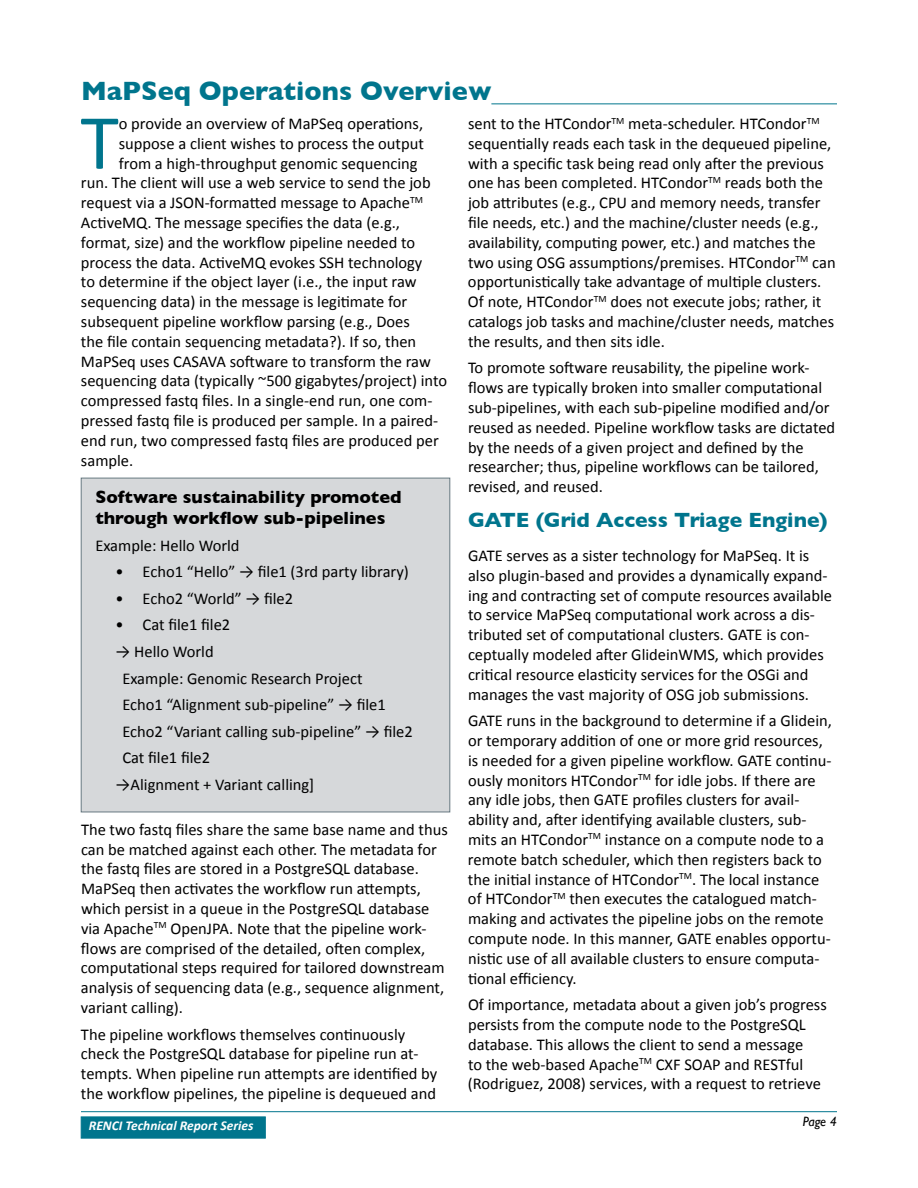
<style>
.page{position:relative;width:918px;height:1188px;background:#fff}
.page>*{position:absolute;margin:0;border:0;box-sizing:border-box;transform-origin:0 0}
.t1{font:78.9px "Calibri";color:#00758d}
.t2{font:700 27px "Gill Sans";color:#00758d}
.t3{font:700 21px "Gill Sans";color:#00758d}
.t4{font:700 18px/21.6px "Gill Sans";color:#000}
.t5{font:16.5px/19.8px "Calibri";color:#000}
.t6{font:italic 700 13.5px "Calibri";color:#fff}
.t7{font:italic 13.5px "Gill Sans";color:#000}
</style>
<div class="page">
<hr style="left:81px;top:1111px;width:756px;height:1px;background:#00758d">
<div style="left:81px;top:1117px;width:185px;height:21px;background:#00758d"></div>
<hr style="left:491px;top:104px;width:346px;height:1px;background:#00758d">
<div style="left:81px;top:478px;width:369px;height:334px;background:#d6d8da;border:1px solid #677981"></div>
<h2 class="t2" style="left:81px;top:69px;width:412px">MaPSeq Operations Overview</h2>
<h1 class="t1" style="left:80px;top:93px;width:40px">T</h1>
<p class="t5" style="left:119px;top:114px;width:306px">o provide an overview of MaPSeq operations,</p>
<p class="t5" style="left:468px;top:114px;width:369px">sent to the HTCondor<sup>TM</sup> meta-scheduler. HTCondor<sup>TM </sup>sequentially reads each task in the dequeued pipeline, with a specific task being read only after the previous one has been completed. HTCondor<sup>TM</sup> reads both the job attributes (e.g., CPU and memory needs, transfer file needs, etc.) and the machine/cluster needs (e.g., availability, computing power, etc.) and matches the two using OSG assumptions/premises. HTCondor<sup>TM</sup> can opportunistically take advantage of multiple clusters.<br>Of note, HTCondor<sup>TM</sup> does not execute jobs; rather, it catalogs job tasks and machine/cluster needs, matches the results, and then sits idle.</p>
<p class="t5" style="left:468px;top:358px;width:369px">To promote software reusability, the pipeline work&shy;flows are typically broken into smaller computational sub-pipelines, with each sub-pipeline modified and/or reused as needed. Pipeline workflow tasks are dictated by the needs of a given project and defined by the researcher; thus, pipeline workflows can be tailored, revised, and reused.</p>
<p class="t3" style="left:468px;top:504px;width:361px">GATE (Grid Access Triage Engine)</p>
<p class="t5" style="left:468px;top:546px;width:366px">GATE serves as a sister technology for MaPSeq. It is also plugin-based and provides a dynamically expand&shy;ing and contracting set of compute resources available to service MaPSeq computational work across a dis&shy;tributed set of computational clusters. GATE is con&shy;ceptually modeled after GlideinWMS, which provides critical resource elasticity services for the OSGi and manages the vast majority of OSG job submissions.</p>
<p class="t5" style="left:468px;top:711px;width:365px">GATE runs in the background to determine if a Glidein, or temporary addition of one or more grid resources, is needed for a given pipeline workflow. GATE continu&shy;ously monitors HTCondor<sup>TM</sup> for idle jobs. If there are any idle jobs, then GATE profiles clusters for avail&shy;ability and, after identifying available clusters, sub&shy;mits an HTCondor<sup>TM</sup> instance on a compute node to a remote batch scheduler, which then registers back to the initial instance of HTCondor<sup>TM</sup>. The local instance of HTCondor<sup>TM</sup> then executes the catalogued match&shy;making and activates the pipeline jobs on the remote compute node. In this manner, GATE enables opportu&shy;nistic use of all available clusters to ensure computa&shy;tional efficiency.</p>
<p class="t5" style="left:468px;top:995px;width:360px">Of importance, metadata about a given job’s progress persists from the compute node to the PostgreSQL database. This allows the client to send a message<br>to the web-based Apache<sup>TM</sup> CXF SOAP and RESTful (Rodriguez, 2008) services, with a request to retrieve</p>
<p class="t5" style="left:119px;top:133px;width:307px">suppose a client wishes to process the output</p>
<p class="t5" style="left:119px;top:153px;width:300px">from a high-throughput genomic sequencing</p>
<p class="t5" style="left:81px;top:173px;width:351px">run. The client will use a web service to send the job</p>
<p class="t5" style="left:81px;top:193px;width:344px">request via a JSON-formatted message to Apache<sup>TM</sup></p>
<p class="t5" style="left:81px;top:213px;width:321px">ActiveMQ. The message specifies the data (e.g.,</p>
<p class="t5" style="left:81px;top:232px;width:336px">format, size) and the workflow pipeline needed to</p>
<p class="t5" style="left:81px;top:252px;width:343px">process the data. ActiveMQ evokes SSH technology</p>
<p class="t5" style="left:81px;top:272px;width:337px">to determine if the object layer (i.e., the input raw</p>
<p class="t5" style="left:81px;top:292px;width:328px">sequencing data) in the message is legitimate for</p>
<p class="t5" style="left:81px;top:312px;width:331px">subsequent pipeline workflow parsing (e.g., Does</p>
<p class="t5" style="left:81px;top:331px;width:337px">the file contain sequencing metadata?). If so, then</p>
<p class="t5" style="left:81px;top:351px;width:351px">MaPSeq uses CASAVA software to transform the raw</p>
<p class="t5" style="left:81px;top:371px;width:368px">sequencing data (typically ~500 gigabytes/project) into</p>
<p class="t5" style="left:81px;top:391px;width:353px">compressed fastq files. In a single-end run, one com-</p>
<p class="t5" style="left:81px;top:411px;width:359px">pressed fastq file is produced per sample. In a paired-</p>
<p class="t5" style="left:81px;top:430px;width:359px">end run, two compressed fastq files are produced per</p>
<p class="t5" style="left:81px;top:450px;width:54px">sample.</p>
<p class="t4" style="left:95px;top:485px;width:308px">Software sustainability promoted through workflow sub-pipelines</p>
<p class="t5" style="left:95px;top:535px;width:146px">Example: Hello World</p>
<p class="t5" style="left:116px;top:562px;width:295px">• Echo1 “Hello” → file1 (3rd party library)</p>
<p class="t5" style="left:116px;top:589px;width:179px">• Echo2 “World” → file2</p>
<p class="t5" style="left:116px;top:615px;width:116px">• Cat file1 file2</p>
<p class="t5" style="left:122px;top:638px;width:292px;line-height:26.5px;text-indent:-7px">→ Hello World<br>Example: Genomic Research Project<br>Echo1 “Alignment sub-pipeline” → file1<br>Echo2 “Variant calling sub-pipeline” → file2<br>Cat file1 file2</p>
<p class="t5" style="left:116px;top:774px;width:200px">→Alignment + Variant calling]</p>
<p class="t5" style="left:81px;top:819px;width:368px">The two fastq files share the same base name and thus can be matched against each other. The metadata for the fastq files are stored in a PostgreSQL database.<br>MaPSeq then activates the workflow run attempts, which persist in a queue in the PostgreSQL database via Apache<sup>TM</sup> OpenJPA. Note that the pipeline work&shy;flows are comprised of the detailed, often complex, computational steps required for tailored downstream analysis of sequencing data (e.g., sequence alignment, variant calling).</p>
<p class="t5" style="left:81px;top:1024px;width:358px">The pipeline workflows themselves continuously check the PostgreSQL database for pipeline run at&shy;tempts. When pipeline run attempts are identified by the workflow pipelines, the pipeline is dequeued and</p>
<p class="t6" style="left:89px;top:1117px;width:166px">RENCI Technical Report Series</p>
<p class="t7" style="left:803px;top:1114px;width:36px">Page 4</p>
</div>
